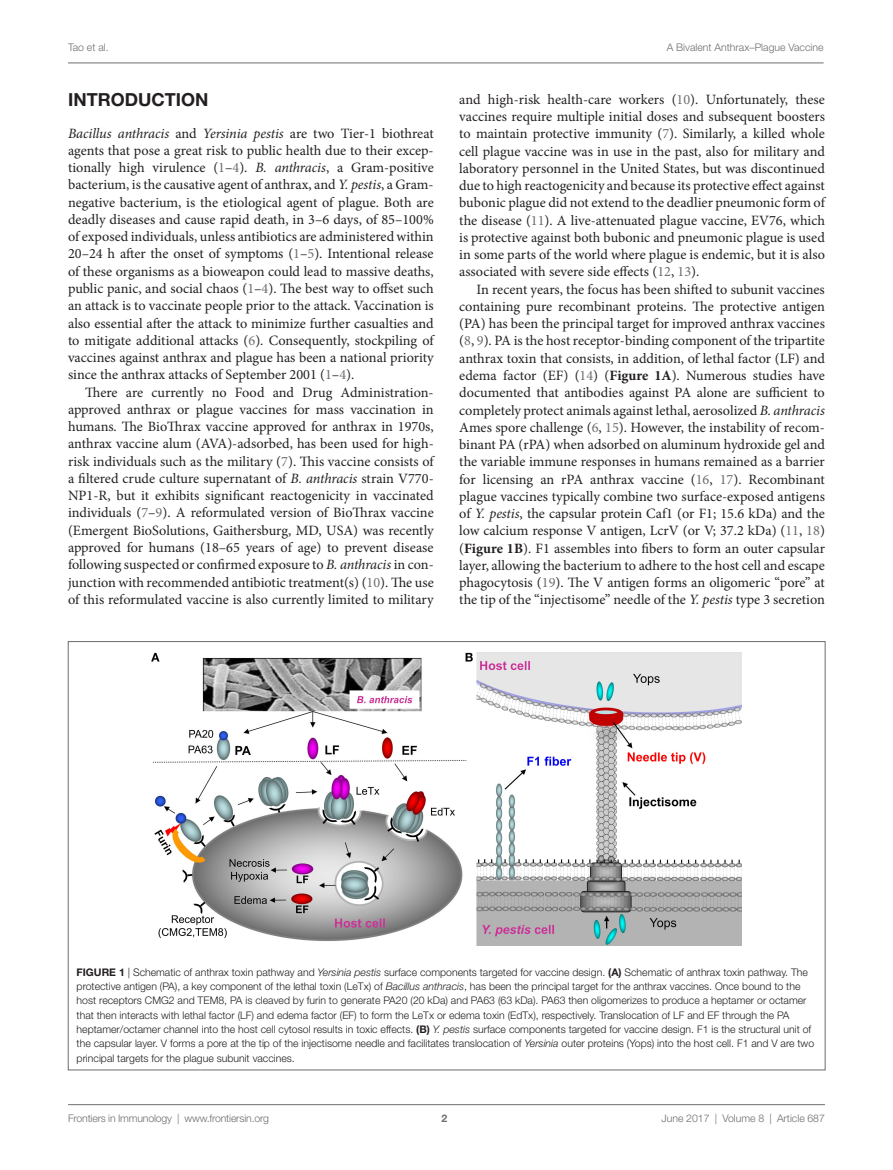
<style>
.page{position:relative;width:893px;height:1170px;background:#fff}
.page>*{position:absolute;margin:0;border:0;box-sizing:border-box;transform-origin:0 0}
.t1{font:700 18px "Helvetica Neue LT Std";color:#231f20}
.t2{font:14.25px/17.2px "Minion Pro";color:#231f20;text-align:justify}
.t3{font:300 10.5px/14.2px "Helvetica Neue LT Std";color:#231f20}
.t4{font:300 10.5px "Helvetica Neue LT Std";color:#6c6d70}
.t5{font:700 10.5px "Helvetica Neue LT Std";color:#6c6d70}
.s1{font-style:italic}
.s2{color:#6c6d70}
.s3{font-weight:700}
</style>
<div class="page">
<img style="left:151px;top:652px;width:591px;height:293px">
<hr style="left:68px;top:63px;width:756px;height:1px;background:#6c6d70">
<hr style="left:68px;top:1104px;width:757px;height:1px;background:#6c6d70">
<p class="t4" style="left:68px;top:41px;width:42px">Tao et al.</p>
<p class="t4" style="left:667px;top:41px;width:158px">A Bivalent Anthrax–Plague Vaccine</p>
<p class="t1" style="left:68px;top:88px;width:139px">INTRODUCTION</p>
<p class="t2" style="left:68px;top:124px;width:367px"><span class="s1">Bacillus anthracis</span> and <span class="s1">Yersinia pestis</span> are two Tier-1 biothreat agents that pose a great risk to public health due to their excep&shy;tionally high virulence (<span class="s2">1</span>–<span class="s2">4</span>). <span class="s1">B. anthracis</span>, a Gram-positive bacterium, is the causative agent of anthrax, and <span class="s1">Y. pestis</span>, a Gram&shy;negative bacterium, is the etiological agent of plague. Both are deadly diseases and cause rapid death, in 3–6 days, of 85–100% of exposed individuals, unless antibiotics are administered within 20–24 h after the onset of symptoms (<span class="s2">1</span>–<span class="s2">5</span>). Intentional release of these organisms as a bioweapon could lead to massive deaths, public panic, and social chaos (<span class="s2">1</span>–<span class="s2">4</span>). The best way to offset such an attack is to vaccinate people prior to the attack. Vaccination is also essential after the attack to minimize further casualties and to mitigate additional attacks (<span class="s2">6</span>). Consequently, stockpiling of vaccines against anthrax and plague has been a national priority since the anthrax attacks of September 2001 (<span class="s2">1</span>–<span class="s2">4</span>).</p>
<p class="t2" style="left:68px;top:383px;width:367px;text-indent:17px">There are currently no Food and Drug Administration&shy;approved anthrax or plague vaccines for mass vaccination in humans. The BioThrax vaccine approved for anthrax in 1970s, anthrax vaccine alum (AVA)-adsorbed, has been used for high&shy;risk individuals such as the military (<span class="s2">7</span>). This vaccine consists of a filtered crude culture supernatant of <span class="s1">B. anthracis</span> strain V770- NP1-R, but it exhibits significant reactogenicity in vaccinated individuals (<span class="s2">7</span>–<span class="s2">9</span>). A reformulated version of BioThrax vaccine (Emergent BioSolutions, Gaithersburg, MD, USA) was recently approved for humans (18–65 years of age) to prevent disease following suspected or confirmed exposure to <span class="s1">B. anthracis</span> in con&shy;junction with recommended antibiotic treatment(s) (<span class="s2">10</span>). The use of this reformulated vaccine is also currently limited to military</p>
<p class="t2" style="left:459px;top:91px;width:367px">and high-risk health-care workers (<span class="s2">10</span>). Unfortunately, these vaccines require multiple initial doses and subsequent boosters to maintain protective immunity (<span class="s2">7</span>). Similarly, a killed whole cell plague vaccine was in use in the past, also for military and laboratory personnel in the United States, but was discontinued due to high reactogenicity and because its protective effect against bubonic plague did not extend to the deadlier pneumonic form of the disease (<span class="s2">11</span>). A live-attenuated plague vaccine, EV76, which is protective against both bubonic and pneumonic plague is used in some parts of the world where plague is endemic, but it is also associated with severe side effects (<span class="s2">12</span>, <span class="s2">13</span>).</p>
<p class="t2" style="left:459px;top:280px;width:367px;text-indent:17px">In recent years, the focus has been shifted to subunit vaccines containing pure recombinant proteins. The protective antigen (PA) has been the principal target for improved anthrax vaccines (<span class="s2">8</span>, <span class="s2">9</span>). PA is the host receptor-binding component of the tripartite anthrax toxin that consists, in addition, of lethal factor (LF) and edema factor (EF) (<span class="s2">14</span>) (<span class="s3">Figure 1A</span>). Numerous studies have documented that antibodies against PA alone are sufficient to completely protect animals against lethal, aerosolized <span class="s1">B. anthracis </span>Ames spore challenge (<span class="s2">6</span>, <span class="s2">15</span>). However, the instability of recom&shy;binant PA (rPA) when adsorbed on aluminum hydroxide gel and the variable immune responses in humans remained as a barrier for licensing an rPA anthrax vaccine (<span class="s2">16</span>, <span class="s2">17</span>). Recombinant plague vaccines typically combine two surface-exposed antigens of <span class="s1">Y. pestis</span>, the capsular protein Caf1 (or F1; 15.6 kDa) and the low calcium response V antigen, LcrV (or V; 37.2 kDa) (<span class="s2">11</span>, <span class="s2">18</span>) (<span class="s3">Figure 1B</span>). F1 assembles into fibers to form an outer capsular layer, allowing the bacterium to adhere to the host cell and escape phagocytosis (<span class="s2">19</span>). The V antigen forms an oligomeric “pore” at the tip of the “injectisome” needle of the <span class="s1">Y. pestis</span> type 3 secretion</p>
<p class="t3" style="left:77px;top:964px;width:739px"><span class="s3">FIG URE 1</span> | Schematic of anthrax toxin pathway and <span class="s1">Yersinia pestis</span> surface components targeted for vaccine design. <span class="s3">(A)</span> Schematic of anthrax toxin pathway. The protective antigen (PA), a key component of the lethal toxin (LeTx) of <span class="s1">Bacillus anthracis</span>, has been the principal target for the anthrax vaccines. Once bound to the host receptors CMG2 and TEM8, PA is cleaved by furin to generate PA20 (20 kDa) and PA63 (63 kDa). PA63 then oligomerizes to produce a heptamer or octamer that then interacts with lethal factor (LF) and edema factor (EF) to form the LeTx or edema toxin (EdTx), respectively. Translocation of LF and EF through the PA heptamer/octamer channel into the host cell cytosol results in toxic effects. <span class="s3">(B)</span> <span class="s1">Y. pestis</span> surface components targeted for vaccine design. F1 is the structural unit of the capsular layer. V forms a pore at the tip of the injectisome needle and facilitates translocation of <span class="s1">Yersinia</span> outer proteins (Yops) into the host cell. F1 and V are two principal targets for the plague subunit vaccines.</p>
<p class="t4" style="left:68px;top:1111px;width:203px">Frontiers in Immunology | www.frontiersin.org</p>
<p class="t4" style="left:662px;top:1111px;width:165px">June 2017 | Volume 8 | Article 687</p>
<p class="t5" style="left:441px;top:1111px;width:7px">2</p>
</div>
